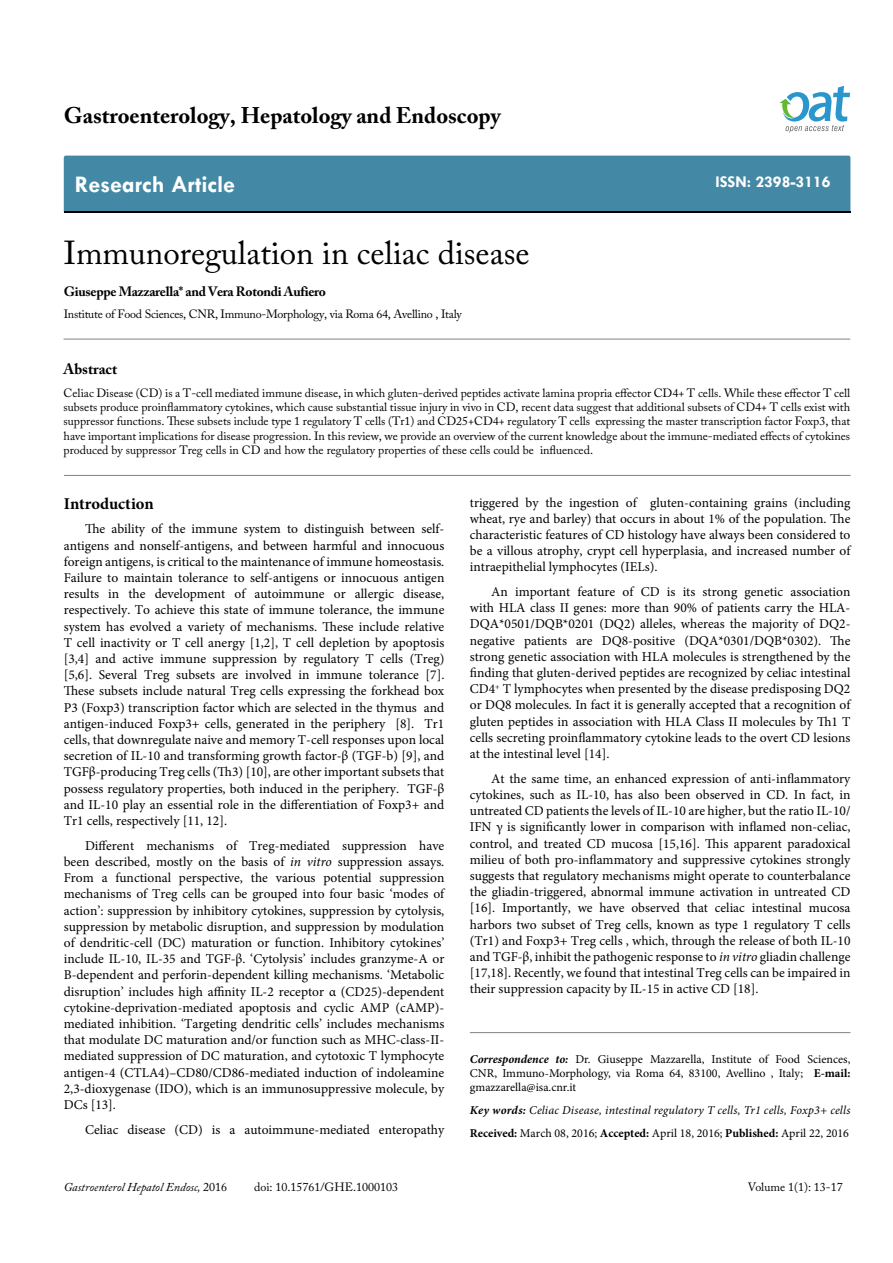
<style>
.page{position:relative;width:893px;height:1263px;background:#fff}
.page>*{position:absolute;margin:0;border:0;box-sizing:border-box;transform-origin:0 0}
.t1{font:33px "Adobe Caslon Pro";color:#000}
.t2{font:700 24px "Tw Cen";color:#fff}
.t3{font:700 22.5px "Adobe Caslon Pro";color:#000}
.t4{font:700 16.5px "Tw Cen";color:#fff}
.t5{font:700 16.5px "Minion Pro";letter-spacing:-.005em;color:#000}
.t6{font:700 15px "Adobe Caslon Pro";color:#000}
.t7{font:13.5px/16.2px "Minion Pro";color:#000;text-align:justify}
.t8{font:700 13.5px "Adobe Caslon Pro";letter-spacing:-.02em;color:#000}
.t9{font:12px/14.4px "Adobe Caslon Pro";color:#000;text-align:justify}
.t10{font:12px/14.4px "Minion Pro";color:#000;text-align:justify}
.t11{font:italic 12px/23px "Minion Pro";letter-spacing:.015em;color:#000}
.t12{font:12px "Adobe Caslon Pro";letter-spacing:-.02em;color:#000}
.t13{font:italic 12px "Adobe Caslon Pro";color:#000}
.s1{font-style:italic}
.s2{font-weight:700;font-style:italic}
.s3{font-weight:700}
.s4{font-weight:700;font-style:normal}
.s5{font-style:normal}
</style>
<div class="page">
<div style="left:64px;top:156px;width:786px;height:56px;background:#4389a5"></div>
<svg style="left:779px;top:86px;width:71px;height:47px"></svg>
<hr style="left:64px;top:339px;width:786px;height:1px;background:#808285">
<hr style="left:64px;top:475px;width:787px;height:1px;background:#808285">
<hr style="left:470px;top:1032px;width:380px;height:1px;background:#808285">
<h3 class="t3" style="left:64px;top:102px;width:438px">Gastroenterology, Hepatology and Endoscopy</h3>
<h2 class="t2" style="left:75px;top:170px;width:162px">Research Article</h2>
<h1 class="t1" style="left:64px;top:233px;width:467px">Immunoregulation in celiac disease</h1>
<p class="t8" style="left:64px;top:283px;width:264px">Giuseppe Mazzarella* and Vera Rotondi Aufiero</p>
<p class="t12" style="left:64px;top:307px;width:399px">Institute of Food Sciences, CNR, Immuno-Morphology, via Roma 64, Avellino , Italy</p>
<p class="t4" style="left:715px;top:172px;width:117px">ISSN: 2398-3116</p>
<p class="t6" style="left:64px;top:360px;width:55px">Abstract</p>
<p class="t9" style="left:64px;top:385px;width:788px">Celiac Disease (CD) is a T-cell mediated immune disease, in which gluten-derived peptides activate lamina propria effector CD4+ T cells. While these effector T cell subsets produce proinflammatory cytokines, which cause substantial tissue injury in vivo in CD, recent data suggest that additional subsets of CD4+ T cells exist with suppressor functions. These subsets include type 1 regulatory T cells (Tr1) and CD25+CD4+ regulatory T cells expressing the master transcription factor Foxp3, that have important implications for disease progression. In this review, we provide an overview of the current knowledge about the immune-mediated effects of cytokines produced by suppressor Treg cells in CD and how the regulatory properties of these cells could be influenced.</p>
<p class="t5" style="left:64px;top:492px;width:91px">Introduction</p>
<p class="t7" style="left:64px;top:521px;width:382px;text-indent:21px">The ability of the immune system to distinguish between self&shy;antigens and nonself-antigens, and between harmful and innocuous foreign antigens, is critical to the maintenance of immune homeostasis.<br>Failure to maintain tolerance to self-antigens or innocuous antigen results in the development of autoimmune or allergic disease, respectively. To achieve this state of immune tolerance, the immune system has evolved a variety of mechanisms. These include relative T cell inactivity or T cell anergy [1,2], T cell depletion by apoptosis [3,4] and active immune suppression by regulatory T cells (Treg) [5,6]. Several Treg subsets are involved in immune tolerance [7].<br>These subsets include natural Treg cells expressing the forkhead box P3 (Foxp3) transcription factor which are selected in the thymus and antigen-induced Foxp3+ cells, generated in the periphery [8]. Tr1 cells, that downregulate naive and memory T-cell responses upon local secretion of IL-10 and transforming growth factor-β (TGF-b) [9], and TGFβ-producing Treg cells (Th3) [10], are other important subsets that possess regulatory properties, both induced in the periphery. TGF-β and IL-10 play an essential role in the differentiation of Foxp3+ and Tr1 cells, respectively [11, 12].</p>
<p class="t7" style="left:64px;top:837px;width:382px;text-indent:21px">Different mechanisms of Treg-mediated suppression have been described, mostly on the basis of <span class="s1">in vitro</span> suppression assays.<br>From a functional perspective, the various potential suppression mechanisms of Treg cells can be grouped into four basic ‘modes of action’: suppression by inhibitory cytokines, suppression by cytolysis, suppression by metabolic disruption, and suppression by modulation of dendritic-cell (DC) maturation or function. Inhibitory cytokines’ include IL-10, IL-35 and TGF-β. ‘Cytolysis’ includes granzyme-A or B-dependent and perforin-dependent killing mechanisms. ‘Metabolic disruption’ includes high affinity IL-2 receptor α (CD25)-dependent cytokine-deprivation-mediated apoptosis and cyclic AMP (cAMP)- mediated inhibition. ‘Targeting dendritic cells’ includes mechanisms that modulate DC maturation and/or function such as MHC-class-II&shy;mediated suppression of DC maturation, and cytotoxic T lymphocyte antigen-4 (CTLA4)–CD80/CD86-mediated induction of indoleamine 2,3-dioxygenase (IDO), which is an immunosuppressive molecule, by DCs [13].</p>
<p class="t7" style="left:85px;top:1121px;width:361px">Celiac disease (CD) is a autoimmune-mediated enteropathy</p>
<p class="t7" style="left:470px;top:494px;width:382px">triggered by the ingestion of gluten-containing grains (including wheat, rye and barley) that occurs in about 1% of the population. The characteristic features of CD histology have always been considered to be a villous atrophy, crypt cell hyperplasia, and increased number of intraepithelial lymphocytes (IELs).</p>
<p class="t7" style="left:470px;top:584px;width:382px;text-indent:21px">An important feature of CD is its strong genetic association with HLA class II genes: more than 90% of patients carry the HLA-DQA*0501/DQB*0201 (DQ2) alleles, whereas the majority of DQ2- negative patients are DQ8-positive (DQA*0301/DQB*0302). The strong genetic association with HLA molecules is strengthened by the finding that gluten-derived peptides are recognized by celiac intestinal CD4<sup>+</sup> T lymphocytes when presented by the disease predisposing DQ2 or DQ8 molecules. In fact it is generally accepted that a recognition of gluten peptides in association with HLA Class II molecules by Th1 T cells secreting proinflammatory cytokine leads to the overt CD lesions at the intestinal level [14].</p>
<p class="t7" style="left:470px;top:770px;width:382px;text-indent:21px">At the same time, an enhanced expression of anti-inflammatory cytokines, such as IL-10, has also been observed in CD. In fact, in untreated CD patients the levels of IL-10 are higher, but the ratio IL-10/ IFN γ is significantly lower in comparison with inflamed non-celiac, control, and treated CD mucosa [15,16]. This apparent paradoxical milieu of both pro-inflammatory and suppressive cytokines strongly suggests that regulatory mechanisms might operate to counterbalance the gliadin-triggered, abnormal immune activation in untreated CD [16]. Importantly, we have observed that celiac intestinal mucosa harbors two subset of Treg cells, known as type 1 regulatory T cells (Tr1) and Foxp3+ Treg cells , which, through the release of both IL-10 and TGF-β, inhibit the pathogenic response to <span class="s1">in vitro</span> gliadin challenge [17,18]. Recently, we found that intestinal Treg cells can be impaired in their suppression capacity by IL-15 in active CD [18].</p>
<p class="t10" style="left:470px;top:1052px;width:382px"><span class="s2">Correspondence to:</span> Dr. Giuseppe Mazzarella, Institute of Food Sciences, CNR, Immuno-Morphology, via Roma 64, 83100, Avellino , Italy; <span class="s3">E-mail: </span>gmazzarella@isa.cnr.it</p>
<p class="t11" style="left:470px;top:1099px;width:382px"><span class="s3">Key words:</span> Celiac Disease, intestinal regulatory T cells, Tr1 cells, Foxp3+ cells<br><span class="s4">Received:</span> <span class="s5">March 08, 2016;</span> <span class="s4">Accepted:</span> <span class="s5">April 18, 2016;</span> <span class="s4">Published:</span> <span class="s5">April 22, 2016</span></p>
<p class="t13" style="left:64px;top:1180px;width:165px">Gastroenterol Hepatol Endosc, <span class="s5">2016</span></p>
<p class="t9" style="left:254px;top:1180px;width:145px">doi: 10.15761/GHE.1000103</p>
<p class="t9" style="left:748px;top:1180px;width:96px">Volume 1(1): 13-17</p>
</div>
